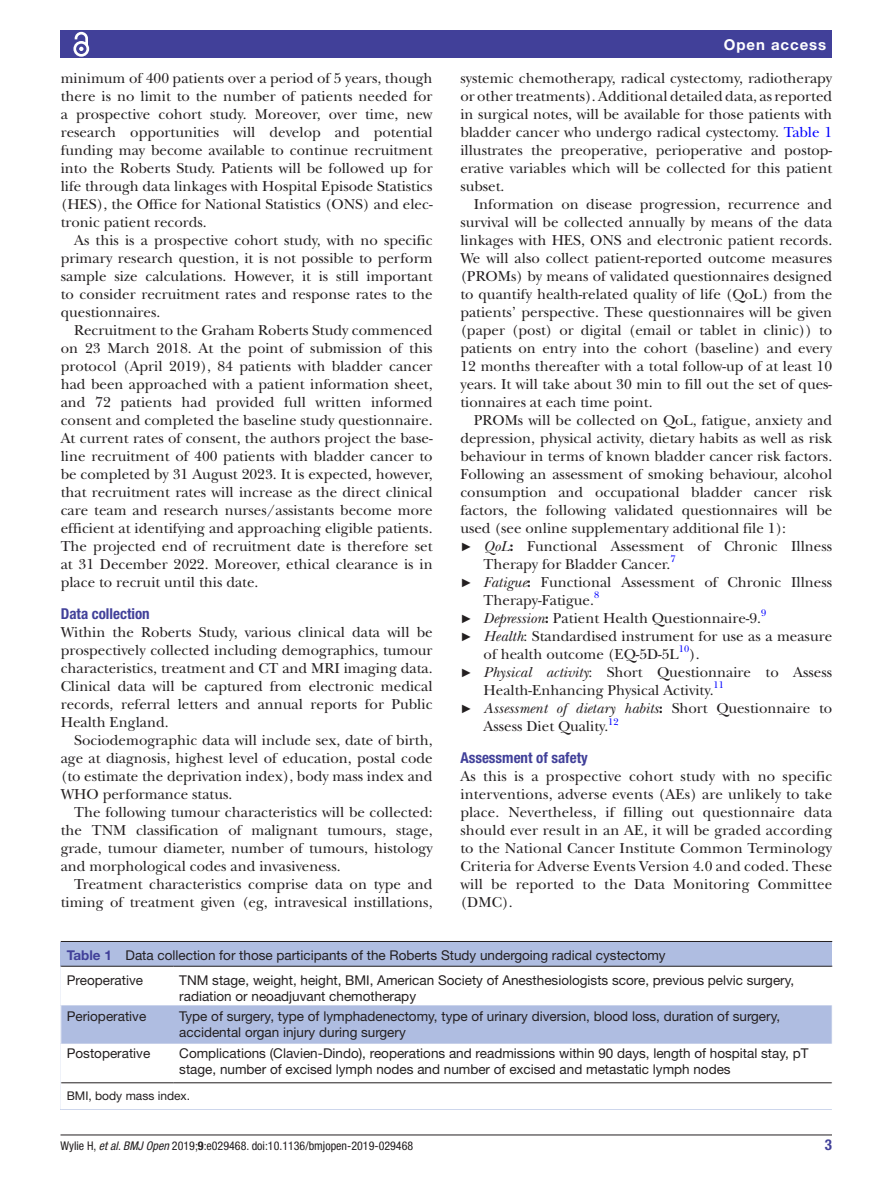
<style>
.page{position:relative;width:893px;height:1191px;background:#fff}
.page>*{position:absolute;margin:0;border:0;box-sizing:border-box;transform-origin:0 0}
.t1{font:15px/18px "New Baskerville";color:#231f20;text-align:justify}
.t2{font:700 condensed 15px "Helvetica Neue LT Std";color:#414099}
.t3{font:700 15px "Helvetica Neue LT Std";letter-spacing:.065em;color:#fff}
.t4{font:13.5px/16.2px "Helvetica Neue LT Std";color:#231f20}
.t5{font:condensed 12px "Helvetica Neue LT Std";color:#231f20}
.t6{font:12px "Helvetica Neue LT Std";color:#231f20}
.t7{font:9.9px "New Baskerville";color:#00f}
.s1{color:#00f}
.s2{font-family:"Arial";font-size:12px}
.s3{font-style:italic}
.s4{font-weight:700}
.s5{font-weight:700;color:#414099}
</style>
<div class="page">
<hr style="left:61px;top:1134px;width:771px;height:1px;background:#231f20">
<div style="left:61px;top:31px;width:771px;height:27px;background:#414099"></div>
<svg style="left:73px;top:31px;width:17px;height:26px"></svg>
<div style="left:61px;top:942px;width:771px;height:167px;background:#afbde1"></div>
<hr style="left:61px;top:941px;width:771px;height:1px;background:#231f20">
<div style="left:61px;top:967px;width:771px;height:142px;background:#fff"></div>
<svg style="left:61px;top:1005px;width:771px;height:38px"></svg>
<hr style="left:61px;top:966px;width:112px;height:1px;background:#231f20">
<hr style="left:173px;top:966px;width:659px;height:1px;background:#231f20">
<hr style="left:173px;top:1082px;width:659px;height:1px;background:#231f20">
<hr style="left:61px;top:1082px;width:112px;height:1px;background:#231f20">
<svg style="left:60px;top:1082px;width:1px;height:27px"></svg>
<hr style="left:67px;top:1099px;width:765px;height:2px;background:#fff">
<p class="t1" style="left:61px;top:69px;width:373px">minimum of 400 patients over a period of 5 years, though there is no limit to the number of patients needed for a prospective cohort study. Moreover, over time, new research opportunities will develop and potential funding may become available to continue recruitment into the Roberts Study. Patients will be followed up for life through data linkages with Hospital Episode Statistics (HES), the Office for National Statistics (ONS) and elec&shy;tronic patient records.</p>
<p class="t1" style="left:61px;top:231px;width:373px;text-indent:14px">As this is a prospective cohort study, with no specific primary research question, it is not possible to perform sample size calculations. However, it is still important to consider recruitment rates and response rates to the questionnaires.</p>
<p class="t1" style="left:61px;top:321px;width:373px;text-indent:14px">Recruitment to the Graham Roberts Study commenced on 23 March 2018. At the point of submission of this protocol (April 2019), 84 patients with bladder cancer had been approached with a patient information sheet, and 72 patients had provided full written informed consent and completed the baseline study questionnaire.<br>At current rates of consent, the authors project the base&shy;line recruitment of 400 patients with bladder cancer to be completed by 31 August 2023. It is expected, however, that recruitment rates will increase as the direct clinical care team and research nurses/assistants become more efficient at identifying and approaching eligible patients.<br>The projected end of recruitment date is therefore set at 31 December 2022. Moreover, ethical clearance is in place to recruit until this date.</p>
<p class="t2" style="left:61px;top:604px;width:91px">Data collection</p>
<p class="t1" style="left:61px;top:623px;width:373px">Within the Roberts Study, various clinical data will be prospectively collected including demographics, tumour characteristics, treatment and CT and MRI imaging data.<br>Clinical data will be captured from electronic medical records, referral letters and annual reports for Public Health England.</p>
<p class="t1" style="left:61px;top:731px;width:373px;text-indent:14px">Sociodemographic data will include sex, date of birth, age at diagnosis, highest level of education, postal code (to estimate the deprivation index), body mass index and WHO performance status.</p>
<p class="t1" style="left:61px;top:803px;width:373px;text-indent:14px">The following tumour characteristics will be collected: the TNM classification of malignant tumours, stage, grade, tumour diameter, number of tumours, histology and morphological codes and invasiveness.</p>
<p class="t1" style="left:61px;top:875px;width:373px;text-align:right">Treatment characteristics comprise data on type and timing of treatment given (eg, intravesical instillations,</p>
<p class="t3" style="left:724px;top:35px;width:104px">Open access</p>
<p class="t1" style="left:460px;top:69px;width:373px">systemic chemotherapy, radical cystectomy, radiotherapy or other treatments). Additional detailed data, as reported in surgical notes, will be available for those patients with bladder cancer who undergo radical cystectomy. <span class="s1">Table 1 </span>illustrates the preoperative, perioperative and postop&shy;erative variables which will be collected for this patient subset.</p>
<p class="t1" style="left:460px;top:195px;width:373px;text-indent:13px">Information on disease progression, recurrence and survival will be collected annually by means of the data linkages with HES, ONS and electronic patient records.<br>We will also collect patient-reported outcome measures (PROMs) by means of validated questionnaires designed to quantify health-related quality of life (QoL) from the patients’ perspective. These questionnaires will be given (paper (post) or digital (email or tablet in clinic)) to patients on entry into the cohort (baseline) and every 12 months thereafter with a total follow-up of at least 10 years. It will take about 30 min to fill out the set of ques&shy;tionnaires at each time point.</p>
<p class="t1" style="left:474px;top:411px;width:360px">PROMs will be collected on QoL, fatigue, anxiety and</p>
<p class="t1" style="left:460px;top:429px;width:373px">depression, physical activity, dietary habits as well as risk</p>
<p class="t1" style="left:460px;top:447px;width:373px">behaviour in terms of known bladder cancer risk factors.</p>
<p class="t1" style="left:460px;top:465px;width:373px">Following an assessment of smoking behaviour, alcohol</p>
<p class="t1" style="left:460px;top:483px;width:373px">consumption and occupational bladder cancer risk</p>
<p class="t1" style="left:460px;top:501px;width:373px">factors, the following validated questionnaires will be</p>
<p class="t1" style="left:460px;top:519px;width:327px">used (see online supplementary additional file 1):</p>
<p class="t1" style="left:460px;top:537px;width:373px"><span class="s2">►</span> <span class="s3">QoL</span><span class="s4">:</span> Functional Assessment of Chronic Illness</p>
<p class="t1" style="left:484px;top:555px;width:188px">Therapy for Bladder Cancer.</p>
<p class="t7" style="left:670px;top:553px;width:7px">7</p>
<p class="t1" style="left:484px;top:573px;width:350px;text-indent:-23px"><span class="s2">►</span> <span class="s3">Fatigue</span><span class="s4">:</span> Functional Assessment of Chronic Illness<br>Therapy-Fatigue.</p>
<p class="t7" style="left:594px;top:589px;width:7px">8</p>
<p class="t1" style="left:460px;top:609px;width:302px"><span class="s2">►</span> <span class="s3">Depression</span><span class="s4">:</span> Patient Health Questionnaire-9.</p>
<p class="t7" style="left:761px;top:607px;width:7px">9</p>
<p class="t1" style="left:484px;top:627px;width:350px;text-indent:-23px"><span class="s2">►</span> <span class="s3">Health</span>: Standardised instrument for use as a measure of health outcome (EQ-5D-5L</p>
<p class="t7" style="left:679px;top:643px;width:12px">10</p>
<p class="t1" style="left:689px;top:645px;width:12px">).</p>
<p class="t1" style="left:460px;top:663px;width:373px"><span class="s2">►</span> <span class="s3">Physical activity</span>: Short Questionnaire to Assess</p>
<p class="t1" style="left:484px;top:681px;width:231px">Health-Enhancing Physical Activity.</p>
<p class="t7" style="left:714px;top:679px;width:12px">11</p>
<p class="t1" style="left:484px;top:699px;width:350px;text-indent:-23px"><span class="s2">►</span> <span class="s3">Assessment of dietary habits</span><span class="s4">:</span> Short Questionnaire to<br>Assess Diet Quality.</p>
<p class="t7" style="left:608px;top:715px;width:12px">12</p>
<p class="t2" style="left:460px;top:748px;width:129px">Assessment of safety</p>
<p class="t1" style="left:460px;top:767px;width:373px">As this is a prospective cohort study with no specific interventions, adverse events (AEs) are unlikely to take place. Nevertheless, if filling out questionnaire data should ever result in an AE, it will be graded according to the National Cancer Institute Common Terminology Criteria for Adverse Events Version 4.0 and coded. These will be reported to the Data Monitoring Committee (DMC).</p>
<p class="t4" style="left:67px;top:942px;width:600px;line-height:25px"><span class="s5">Table 1</span> Data collection for those participants of the Roberts Study undergoing radical cystectomy<br>Preoperative</p>
<p class="t4" style="left:179px;top:971px;width:616px">TNM stage, weight, height, BMI, American Society of Anesthesiologists score, previous pelvic surgery, radiation or neoadjuvant chemotherapy</p>
<p class="t4" style="left:67px;top:1008px;width:81px">Perioperative</p>
<p class="t4" style="left:179px;top:1008px;width:602px">Type of surgery, type of lymphadenectomy, type of urinary diversion, blood loss, duration of surgery, accidental organ injury during surgery</p>
<p class="t4" style="left:67px;top:1044px;width:85px">Postoperative</p>
<p class="t4" style="left:179px;top:1044px;width:631px">Complications (Clavien-Dindo), reoperations and readmissions within 90 days, length of hospital stay, pT stage, number of excised lymph nodes and number of excised and metastatic lymph nodes</p>
<p class="t6" style="left:67px;top:1089px;width:125px">BMI, body mass index.</p>
<p class="t5" style="left:61px;top:1138px;width:354px">Wylie H, <span class="s3">et al</span>. <span class="s3">BMJ Open</span> 2019;<span class="s4">9</span>:e029468. doi:10.1136/bmjopen-2019-029468</p>
<p class="t2" style="left:825px;top:1135px;width:9px">3</p>
</div>
